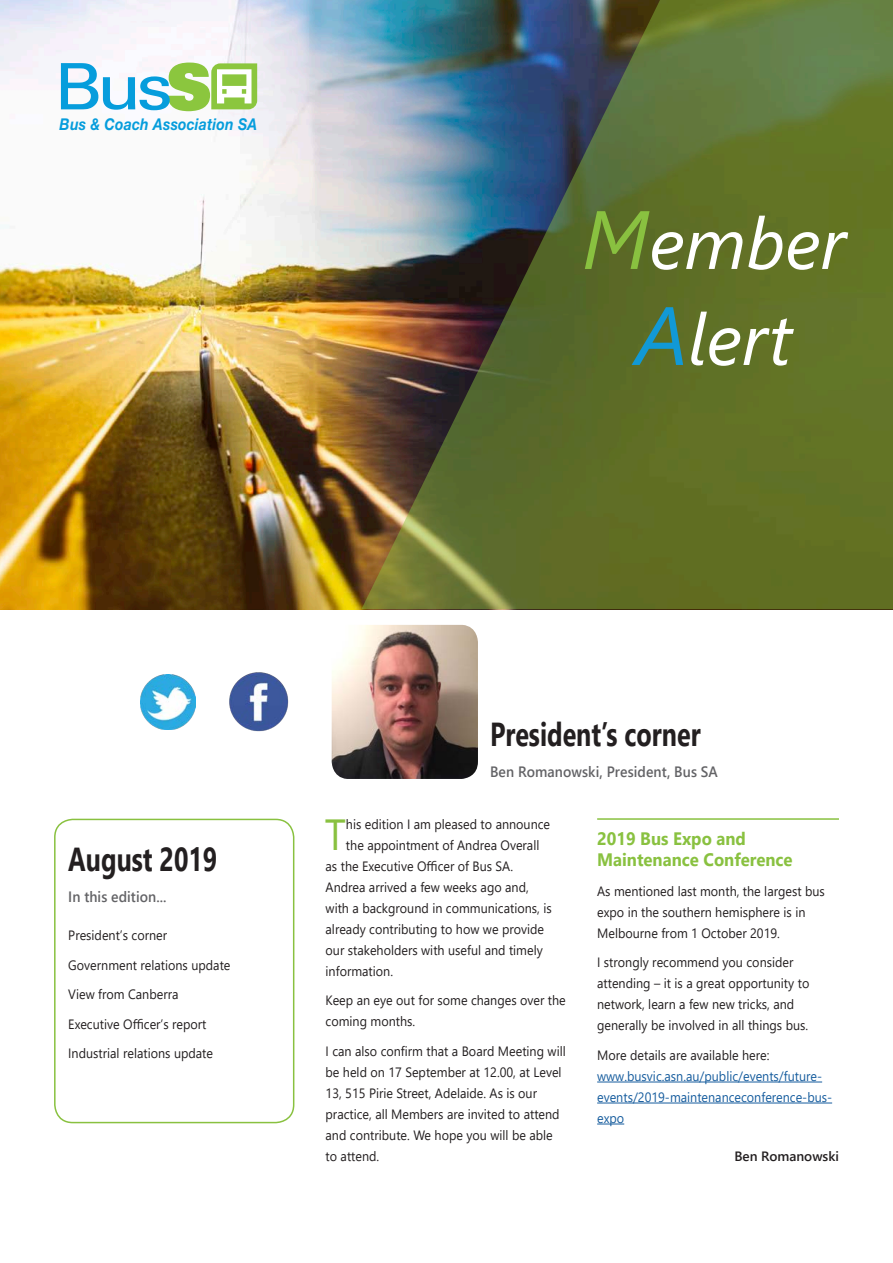
<style>
.page{position:relative;width:893px;height:1263px;background:#fff}
.page>*{position:absolute;margin:0;border:0;box-sizing:border-box;transform-origin:0 0}
.t1{font:italic 72px "Segoe UI";color:#fff}
.t2{font:500 64.05px "Univers CE";color:#069ddc;scale:1.14 1}
.Drop_cap_first_par{font:43.5px "Segoe UI";color:#89c140;scale:.93 1}
.Main_page_header{font:700 33.15px "Segoe UI";color:#231f20;scale:.76 1}
.Article_header{font:700 18px/21px "Segoe UI";color:#89c140;scale:.93 1}
.t3{font:italic 700 16.2px "Helvetica Neue LT Std";letter-spacing:.015em;color:#069ddc;scale:.87 1}
.Main_head_name_of_pe{font:600 15px "Segoe UI";letter-spacing:.005em;color:#636366;scale:.93 1}
.Drop_cap_first_par-2{font:13.5px/21px "Segoe UI";color:#231f20;scale:.93 1}
.t4{font:13.5px/21px "Segoe UI";color:#175d9e;scale:.93 1}
.Signature{font:600 13.5px "Segoe UI";color:#231f20}
.s1{font-family:"Univers LT";font-weight:900;color:#8bc63e}
.s2{font-size:82.5px;color:#89c140}
.s3{font-size:82.5px;color:#1199d6}
.s4{color:#231f20}
</style>
<div class="page">
<img style="left:0;top:0;width:361px;height:609px">
<hr style="left:597px;top:818px;width:242px;height:2px;background:#89c140">
<hr style="left:597px;top:1081px;width:225px;height:1px;background:#175d9e">
<hr style="left:597px;top:1102px;width:235px;height:1px;background:#175d9e">
<svg style="left:597px;top:1123px;width:27px;height:1px"></svg>
<img style="left:361px;top:0;width:532px;height:609px">
<div style="left:54px;top:819px;width:240px;height:304px;border:2px solid #89c140;border-radius:18px"></div>
<img style="left:332px;top:625px;width:146px;height:154px">
<svg style="left:211px;top:63px;width:46px;height:46px"></svg>
<img style="left:229px;top:672px;width:60px;height:60px">
<img style="left:140px;top:674px;width:55px;height:55px">
<p class="t2" style="left:54px;top:49px;width:139px">Bus<span class="s1">S</span></p>
<p class="t3" style="left:60px;top:114px;width:228px">Bus &amp; Coach Association SA</p>
<p class="t1" style="left:582px;top:175px;width:265px"><span class="s2">M</span>ember</p>
<p class="t1" style="left:636px;top:271px;width:158px"><span class="s3">A</span>lert</p>
<p class="Main_page_header" style="left:68px;top:828px;width:198px">August 2019</p>
<p class="Main_head_name_of_pe" style="left:68px;top:883px;width:107px">In this edition...</p>
<p class="Drop_cap_first_par-2" style="left:68px;top:924px;width:108px">President’s corner</p>
<p class="Drop_cap_first_par-2" style="left:68px;top:953px;width:176px">Government relations update</p>
<p class="Drop_cap_first_par-2" style="left:68px;top:983px;width:120px">View from Canberra</p>
<p class="Drop_cap_first_par-2" style="left:68px;top:1012px;width:150px">Executive Officer’s report</p>
<p class="Drop_cap_first_par-2" style="left:68px;top:1042px;width:157px">Industrial relations update</p>
<p class="Main_page_header" style="left:490px;top:703px;width:279px">President’s corner</p>
<p class="Main_head_name_of_pe" style="left:490px;top:758px;width:246px">Ben Romanowski, President, Bus SA</p>
<p class="Drop_cap_first_par" style="left:325px;top:793px;width:24px">T</p>
<p class="Drop_cap_first_par-2" style="left:346px;top:812px;width:221px">his edition I am pleased to announce</p>
<p class="Drop_cap_first_par-2" style="left:346px;top:833px;width:209px">the appointment of Andrea Overall</p>
<p class="Drop_cap_first_par-2" style="left:326px;top:854px;width:203px">as the Executive Officer of Bus SA.</p>
<p class="Drop_cap_first_par-2" style="left:326px;top:875px;width:220px">Andrea arrived a few weeks ago and,</p>
<p class="Drop_cap_first_par-2" style="left:326px;top:896px;width:245px">with a background in communications, is</p>
<p class="Drop_cap_first_par-2" style="left:326px;top:917px;width:237px">already contributing to how we provide</p>
<p class="Drop_cap_first_par-2" style="left:326px;top:938px;width:235px">our stakeholders with useful and timely</p>
<p class="Drop_cap_first_par-2" style="left:326px;top:959px;width:74px">information.</p>
<p class="Drop_cap_first_par-2" style="left:326px;top:988px;width:260px">Keep an eye out for some changes over the coming months.</p>
<p class="Drop_cap_first_par-2" style="left:326px;top:1039px;width:260px">I can also confirm that a Board Meeting will be held on 17 September at 12.00, at Level 13, 515 Pirie Street, Adelaide. As is our practice, all Members are invited to attend and contribute. We hope you will be able to attend.</p>
<p class="Article_header" style="left:597px;top:827px;width:212px">2019 Bus Expo and<br>Maintenance Conference</p>
<p class="Drop_cap_first_par-2" style="left:597px;top:879px;width:246px">As mentioned last month, the largest bus expo in the southern hemisphere is in<br>Melbourne from 1 October 2019.</p>
<p class="Drop_cap_first_par-2" style="left:597px;top:951px;width:230px">I strongly recommend you consider attending – it is a great opportunity to network, learn a few new tricks, and generally be involved in all things bus.</p>
<p class="t4" style="left:597px;top:1043px;width:254px"><span class="s4">More details are available here: </span>www.busvic.asn.au/public/events/future&shy;events/2019-maintenanceconference-bus&shy;expo</p>
<p class="Signature" style="left:734px;top:1144px;width:106px">Ben Romanowski</p>
</div>
